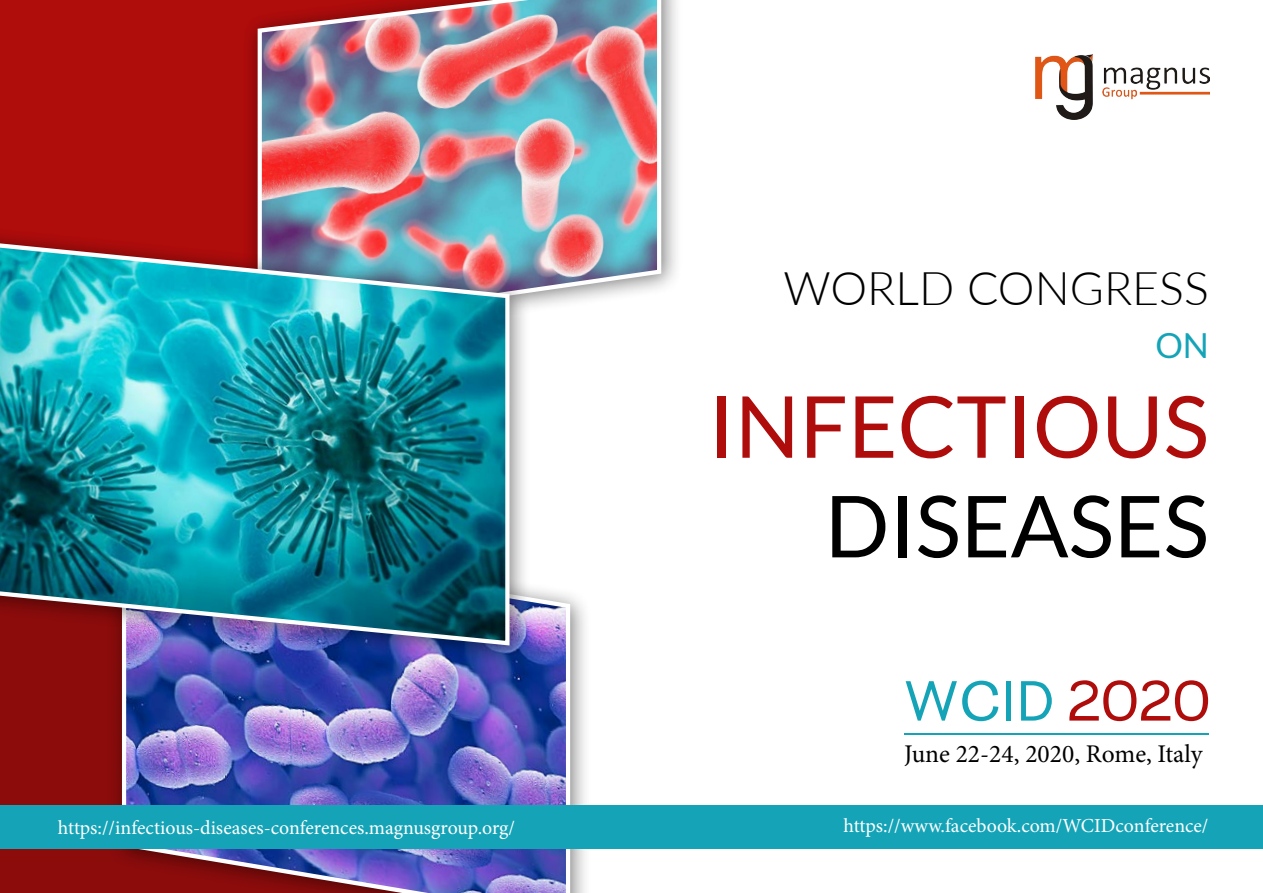
<style>
.page{position:relative;width:1263px;height:893px;background:#fff}
.page>*{position:absolute;margin:0;border:0;box-sizing:border-box;transform-origin:0 0}
.t1{font:85.5px "Lato";color:#af0c0c}
.t2{font:85.5px "Lato";color:#000}
.t3{font:53.25px "Cotham Sans";color:#15a4b7}
.t4{font:300 46.5px "Lato";color:#000}
.t5{font:34.5px "Lato";color:#15a4b7}
.t6{font:25.5px "Minion Pro";color:#000}
.t7{font:19.8px "Minion Pro";color:#fff}
.s1{color:#af0c0c}
</style>
<div class="page">
<div style="left:0;top:666px;width:106px;height:227px;background:#8c0c0c"></div>
<div style="left:106px;top:516px;width:486px;height:377px;background:#000;opacity:.5"></div>
<img style="left:113px;top:524px;width:466px;height:369px">
<div style="left:0;top:0;width:242px;height:225px;background:#af0c0c"></div>
<div style="left:0;top:805px;width:1263px;height:44px;background:#15a4b7"></div>
<div style="left:242px;top:0;width:441px;height:352px;background:#000;opacity:.5"></div>
<img style="left:247px;top:0;width:424px;height:336px">
<div style="left:0;top:225px;width:531px;height:441px;background:#000;opacity:.5"></div>
<img style="left:0;top:238px;width:520px;height:410px">
<hr style="left:904px;top:733px;width:304px;height:1px;background:#15a4b7">
<img style="left:1036px;top:54px;width:173px;height:65px">
<h3 class="t4" style="left:783px;top:256px;width:427px">WORLD CONGRESS</h3>
<h3 class="t5" style="left:1155px;top:326px;width:55px">ON</h3>
<h1 class="t1" style="left:709px;top:379px;width:502px">INFECTIOUS</h1>
<h1 class="t2" style="left:825px;top:479px;width:386px">DISEASES</h1>
<h2 class="t3" style="left:903px;top:680px;width:308px">WCID <span class="s1">2020</span></h2>
<p class="t6" style="left:904px;top:737px;width:300px">June 22-24, 2020, Rome, Italy</p>
<p class="t7" style="left:58px;top:815px;width:459px">https://infectious-diseases-conferences.magnusgroup.org/</p>
<p class="t7" style="left:843px;top:812px;width:366px">https://www.facebook.com/WCIDconference/</p>
</div>
